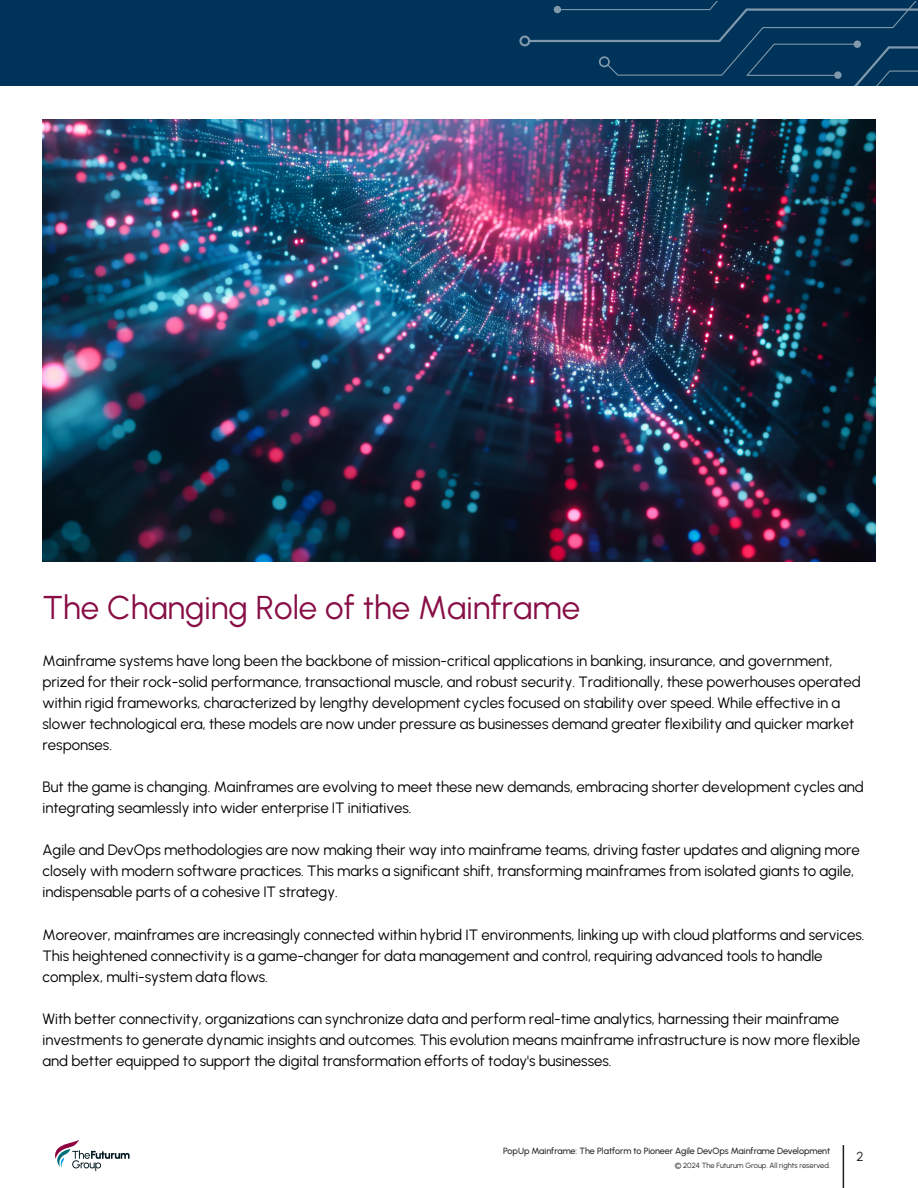
<style>
.page{position:relative;width:918px;height:1188px;background:#fff}
.page>*{position:absolute;margin:0;border:0;box-sizing:border-box;transform-origin:0 0}
.WH_Introduction_Header{font:33px "Urbanist";color:#880e46}
.footnote{font:15px/21px "Urbanist";color:#000001}
.t1{font:13.05px "Urbanist";color:#231f20}
.t2{font:500 9px "Urbanist";letter-spacing:-.005em;color:#231f20}
.t3{font:7.5px "Urbanist";color:#231f20}
</style>
<div class="page">
<div style="left:0;top:0;width:918px;height:85px;background:#003359"></div>
<svg style="left:519px;top:2px;width:399px;height:84px"></svg>
<svg style="left:55px;top:1140px;width:75px;height:31px"></svg>
<hr style="left:843px;top:1145px;width:1px;height:43px;background:#231f20">
<img style="left:43px;top:119px;width:832px;height:442px">
<p class="WH_Introduction_Header" style="left:43px;top:586px;width:539px">The Changing Role of the Mainframe</p>
<p class="footnote" style="left:43px;top:650px;width:820px">Mainframe systems have long been the backbone of mission-critical applications in banking, insurance, and government, prized for their rock-solid performance, transactional muscle, and robust security. Traditionally, these powerhouses operated within rigid frameworks, characterized by lengthy development cycles focused on stability over speed. While effective in a slower technological era, these models are now under pressure as businesses demand greater flexibility and quicker market responses.</p>
<p class="footnote" style="left:43px;top:776px;width:823px">But the game is changing. Mainframes are evolving to meet these new demands, embracing shorter development cycles and integrating seamlessly into wider enterprise IT initiatives.</p>
<p class="footnote" style="left:43px;top:839px;width:819px">Agile and DevOps methodologies are now making their way into mainframe teams, driving faster updates and aligning more closely with modern software practices. This marks a significant shift, transforming mainframes from isolated giants to agile, indispensable parts of a cohesive IT strategy.</p>
<p class="footnote" style="left:43px;top:923px;width:824px">Moreover, mainframes are increasingly connected within hybrid IT environments, linking up with cloud platforms and services.<br>This heightened connectivity is a game-changer for data management and control, requiring advanced tools to handle complex, multi-system data flows.</p>
<p class="footnote" style="left:43px;top:1008px;width:819px">With better connectivity, organizations can synchronize data and perform real-time analytics, harnessing their mainframe investments to generate dynamic insights and outcomes. This evolution means mainframe infrastructure is now more flexible and better equipped to support the digital transformation efforts of today's businesses.</p>
<p class="t2" style="left:503px;top:1144px;width:329px">PopUp Mainframe: The Platform to Pioneer Agile DevOps Mainframe Development</p>
<p class="t3" style="left:675px;top:1160px;width:157px">© 2024 The Futurum Group. All rights reserved.</p>
<p class="t1" style="left:856px;top:1148px;width:9px">2</p>
</div>
